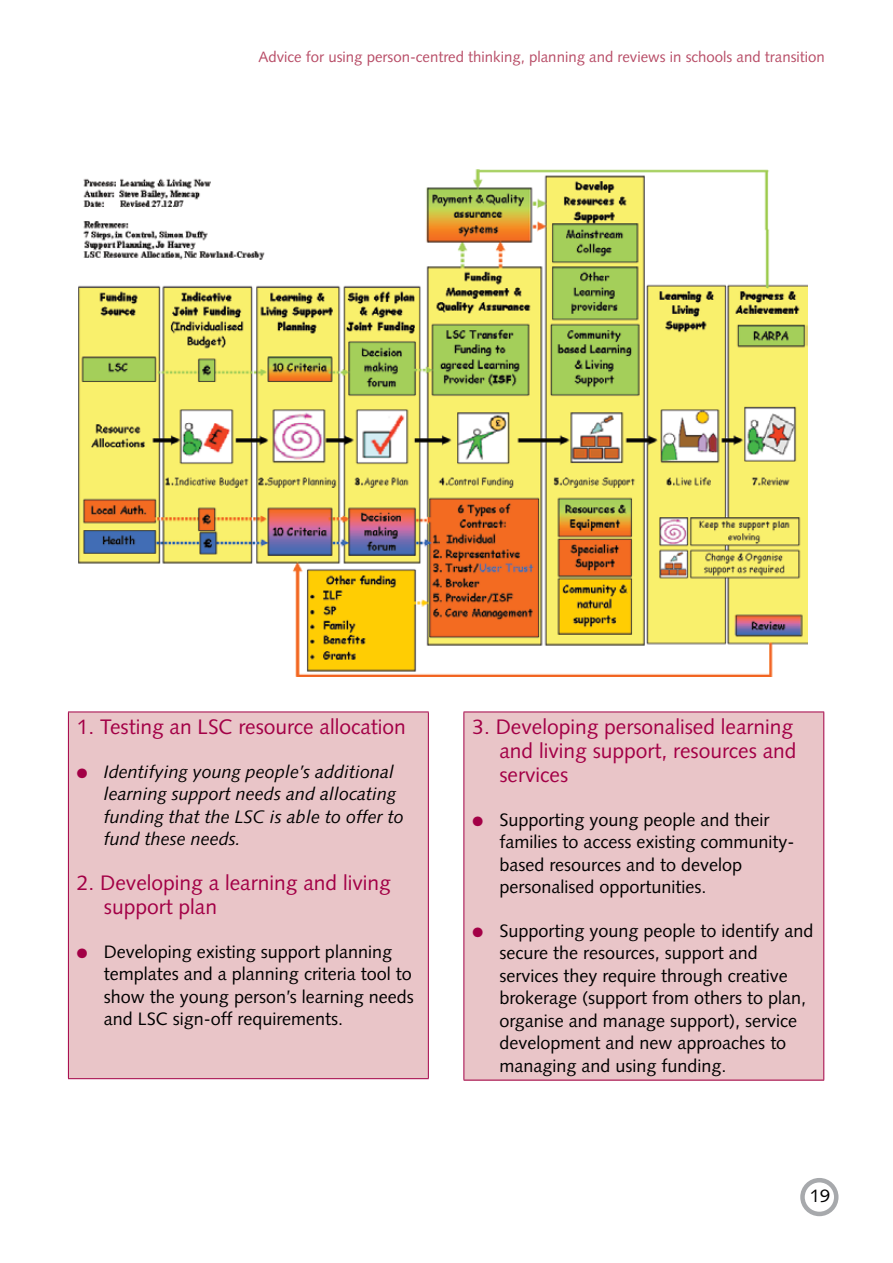
<style>
.page{position:relative;width:893px;height:1263px;background:#fff}
.page>*{position:absolute;margin:0;border:0;box-sizing:border-box;transform-origin:0 0}
.t1{font:21px/24px "Syntax";color:#a30046}
.t2{font:18.15px "Syntax";color:#000}
.t3{font:18px/22.5px "Syntax";color:#000}
.t4{font:italic 18px/22.5px "Syntax";color:#000}
.t5{font:15px "Syntax";color:#b84d67}
.s1{color:#a30046}
</style>
<div class="page">
<div style="left:800px;top:1178px;width:38px;height:38px;border:4px solid #a7a9ac;border-radius:50%"></div>
<div style="left:68px;top:712px;width:360px;height:367px;background:#e9c5c8"></div>
<div style="left:464px;top:712px;width:360px;height:368px;background:#e9c5c8"></div>
<hr style="left:68px;top:711px;width:361px;height:1px;background:#a30046">
<hr style="left:68px;top:712px;width:1px;height:366px;background:#a30046">
<hr style="left:428px;top:712px;width:1px;height:366px;background:#a30046">
<hr style="left:68px;top:1078px;width:361px;height:1px;background:#a30046">
<hr style="left:463px;top:711px;width:361px;height:1px;background:#a30046">
<hr style="left:463px;top:712px;width:1px;height:368px;background:#a30046">
<hr style="left:823px;top:712px;width:1px;height:368px;background:#a30046">
<hr style="left:463px;top:1080px;width:361px;height:1px;background:#a30046">
<img style="left:78px;top:169px;width:730px;height:507px">
<p class="t5" style="left:258px;top:48px;width:568px">Advice for using person-centred thinking, planning and reviews in schools and transition</p>
<p class="t1" style="left:77px;top:715px;width:331px">1. Testing an LSC resource allocation</p>
<p class="t4" style="left:104px;top:760px;width:301px;text-indent:-27px"><span class="s1">●●</span> Identifying young people’s additional learning support needs and allocating funding that the LSC is able to offer to fund these needs.</p>
<p class="t1" style="left:104px;top:871px;width:288px;text-indent:-27px">2. Developing a learning and living support plan</p>
<p class="t3" style="left:104px;top:940px;width:311px;text-indent:-27px"><span class="s1">●●</span> Developing existing support planning templates and a planning criteria tool to show the young person’s learning needs and LSC sign-off requirements.</p>
<p class="t1" style="left:499px;top:715px;width:299px;text-indent:-27px">3. Developing personalised learning and living support, resources and services</p>
<p class="t3" style="left:499px;top:808px;width:297px;text-indent:-27px"><span class="s1">●●</span> Supporting young people and their families to access existing community&shy;based resources and to develop personalised opportunities.</p>
<p class="t3" style="left:499px;top:919px;width:316px;text-indent:-27px"><span class="s1">●●</span> Supporting young people to identify and secure the resources, support and services they require through creative brokerage (support from others to plan, organise and manage support), service development and new approaches to managing and using funding.</p>
<p class="t2" style="left:810px;top:1185px;width:22px">19</p>
</div>
